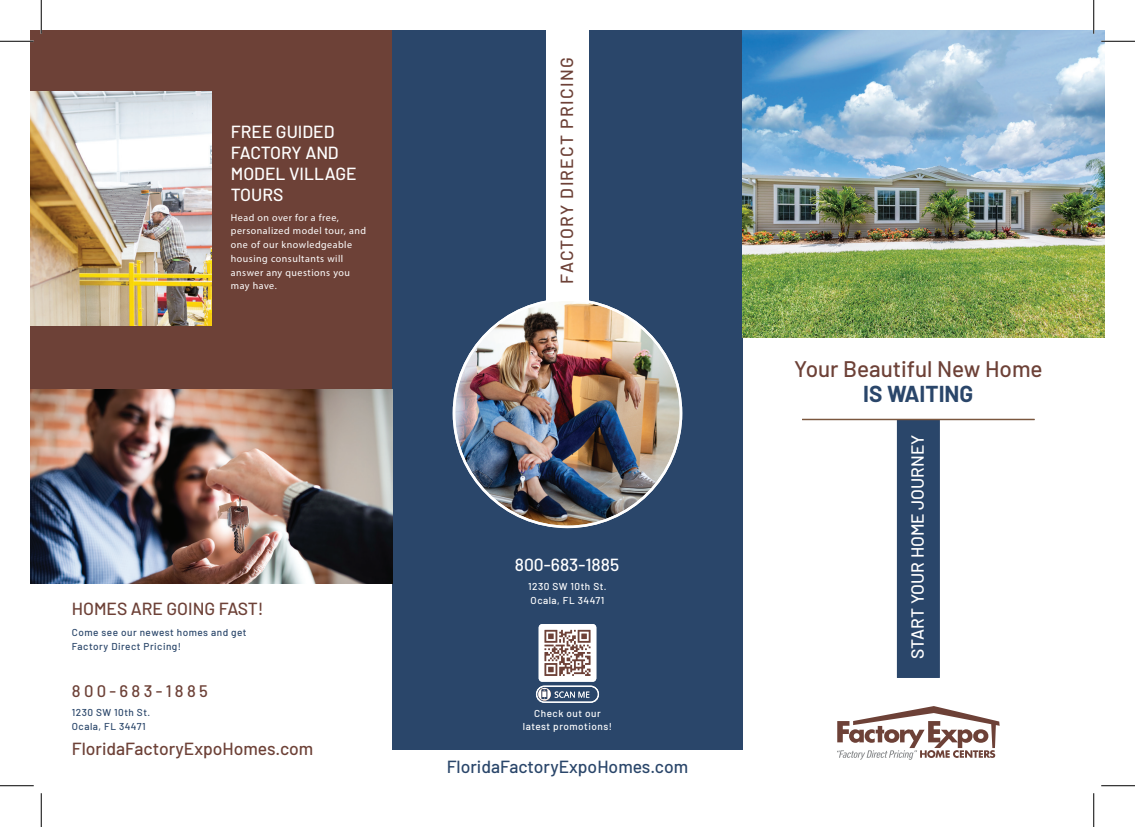
<style>
.page{position:relative;width:1135px;height:827px;background:#fff}
.page>*{position:absolute;margin:0;border:0;box-sizing:border-box;transform-origin:0 0}
.t1{font:500 22.5px "Barlow";color:#6d4137}
.t2{font:700 22.5px "Barlow";color:#2a466a}
.t3{font:500 17.5px/21px "Barlow";color:#fff}
.t4{font:500 17.5px "Barlow";color:#6d4137}
.t5{font:500 17.5px "Barlow";color:#2a466a}
.t6{font:500 17.5px "Barlow";letter-spacing:.075em;color:#6d4137}
.t7{font:500 16.62px "Barlow";letter-spacing:.2em;color:#6d4137}
.t8{font:10px/13.8px "Myriad Pro";letter-spacing:.05em;color:#fff}
.t9{font:500 10px/13.8px "Barlow";letter-spacing:.05em;color:#2a466a}
.t10{font:500 10px/13.8px "Barlow";letter-spacing:.05em;color:#fff}
</style>
<div class="page">
<div style="left:31px;top:30px;width:362px;height:359px;background:#6d4137"></div>
<div style="left:897px;top:420px;width:43px;height:258px;background:#2a466a"></div>
<div style="left:392px;top:30px;width:351px;height:719px;background:#2a466a"></div>
<div style="left:546px;top:30px;width:43px;height:281px;background:#fff"></div>
<hr style="left:802px;top:419px;width:232px;height:1px;background:#7b573e">
<div style="left:539px;top:624px;width:57px;height:57px;background:#fff;border-radius:4px"></div>
<div style="left:536px;top:685px;width:63px;height:17px;border:1px solid #fff;border-radius:8px"></div>
<svg style="left:538px;top:688px;width:51px;height:12px"></svg>
<svg style="left:837px;top:706px;width:163px;height:53px"></svg>
<img style="left:30px;top:91px;width:182px;height:235px">
<img style="left:454px;top:300px;width:227px;height:227px;border-radius:114px">
<img style="left:30px;top:389px;width:362px;height:194px">
<img style="left:743px;top:30px;width:362px;height:307px">
<svg style="left:544px;top:630px;width:46px;height:46px"></svg>
<hr style="left:0;top:40px;width:34px;height:2px;background:#fff">
<hr style="left:1101px;top:40px;width:34px;height:2px;background:#fff">
<hr style="left:40px;top:0;width:2px;height:34px;background:#fff">
<hr style="left:0;top:41px;width:34px;height:1px;background:#000">
<hr style="left:1101px;top:41px;width:34px;height:1px;background:#000">
<hr style="left:0;top:785px;width:34px;height:1px;background:#000">
<hr style="left:1101px;top:785px;width:34px;height:1px;background:#000">
<hr style="left:41px;top:0;width:1px;height:34px;background:#000">
<hr style="left:41px;top:793px;width:1px;height:34px;background:#000">
<hr style="left:1093px;top:0;width:1px;height:34px;background:#000">
<hr style="left:1093px;top:793px;width:1px;height:34px;background:#000">
<h2 class="t3" style="left:231px;top:120px;width:127px">FREE GUIDED<br>FACTORY AND<br>MODEL VILLAGE<br>TOURS</h2>
<p class="t8" style="left:231px;top:210px;width:137px">Head on over for a free, personalized model tour, and one of our knowledgeable housing consultants will answer any questions you may have.</p>
<h2 class="t6" style="left:554px;top:283px;width:227px;rotate:-90deg">FACTORY DIRECT PRICING</h2>
<h2 class="t4" style="left:72px;top:596px;width:193px">HOMES ARE GOING FAST!</h2>
<p class="t9" style="left:72px;top:624px;width:176px">Come see our newest homes and get<br>Factory Direct Pricing!</p>
<h3 class="t7" style="left:72px;top:679px;width:138px">800-683-1885</h3>
<p class="t9" style="left:72px;top:705px;width:80px">1230 SW 10th St.<br>Ocala, FL 34471</p>
<h2 class="t4" style="left:72px;top:736px;width:243px">FloridaFactoryExpoHomes.com</h2>
<h2 class="t3" style="left:515px;top:553px;width:106px">800-683-1885</h2>
<p class="t10" style="left:528px;top:579px;width:80px">1230 SW 10th St.<br>Ocala, FL 34471</p>
<p class="t10" style="left:523px;top:705px;width:91px;text-align:center">Check out our latest promotions!</p>
<h2 class="t5" style="left:447px;top:753px;width:243px">FloridaFactoryExpoHomes.com</h2>
<h1 class="t1" style="left:794px;top:353px;width:250px">Your Beautiful New Home</h1>
<h1 class="t2" style="left:863px;top:377px;width:112px">IS WAITING</h1>
<h2 class="t3" style="left:906px;top:658px;width:226px;rotate:-90deg">START YOUR HOME JOURNEY</h2>
</div>
